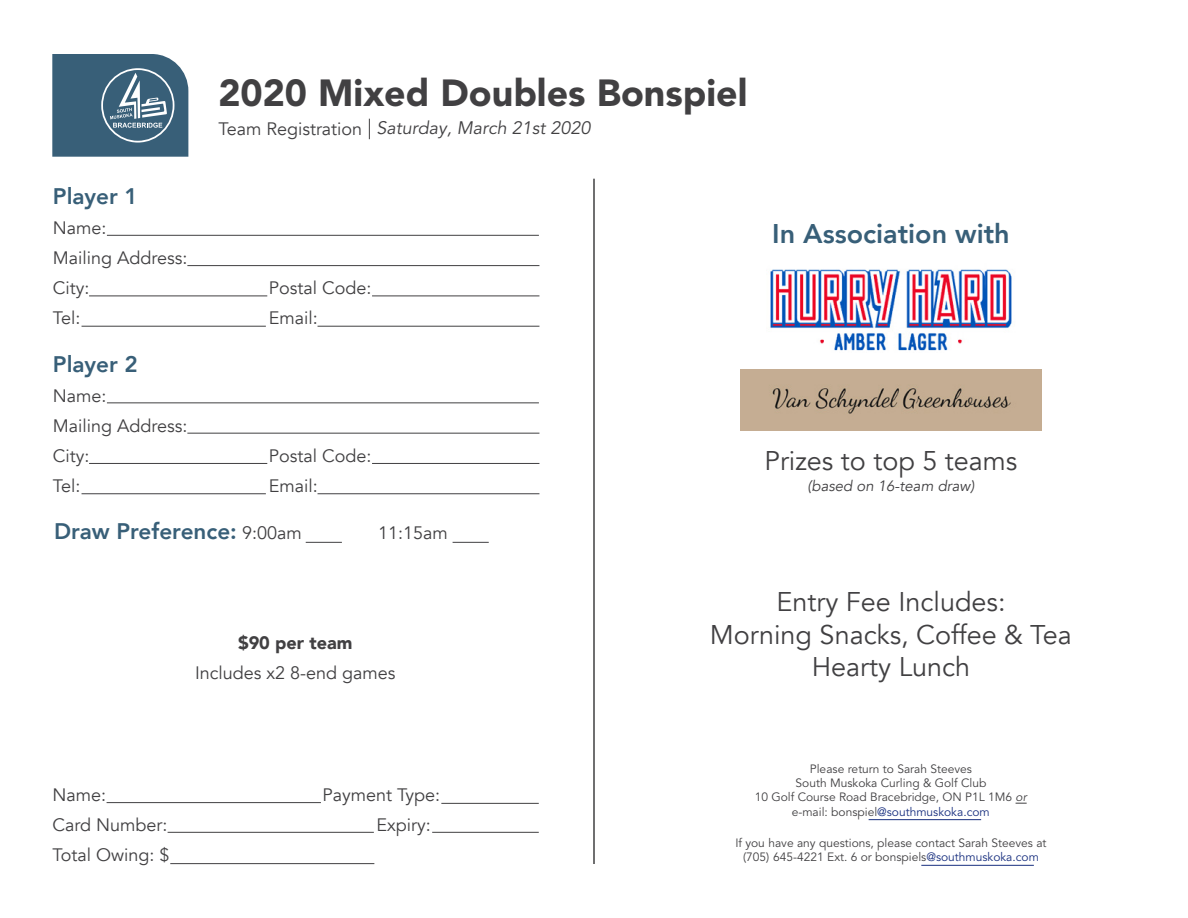
<style>
.page{position:relative;width:1188px;height:918px;background:#fff}
.page>*{position:absolute;margin:0;border:0;box-sizing:border-box;transform-origin:0 0}
.t1{font:900 37.5px "Avenir LT Pro";color:#414042}
.t2{font:27px/32.4px "Avenir";color:#414042;text-align:center}
.t3{font:800 27px "Avenir";color:#385f78}
.t4{font:800 22.5px "Avenir";color:#385f78}
.t5{font:18px/30px "Avenir";color:#414042}
.t6{font:italic 18px "Avenir LT Pro";color:#414042}
.t7{font:900 18px "Avenir";color:#414042}
.t8{font:italic 15px "Avenir";color:#414042}
.t9{font:12px/14.4px "Avenir LT Pro";color:#414042;text-align:center}
.s1{font-family:"Avenir";font-style:normal}
.s2{font-weight:400;font-size:18px;color:#414042}
.s3{font-style:italic}
.s4{color:#182f7f}
</style>
<div class="page">
<svg style="left:52px;top:54px;width:136px;height:103px;background:#4d6f86"></svg>
<hr style="left:107px;top:235px;width:432px;height:1px;background:#414042">
<hr style="left:107px;top:402px;width:432px;height:1px;background:#414042">
<hr style="left:187px;top:265px;width:352px;height:1px;background:#414042">
<hr style="left:187px;top:433px;width:352px;height:1px;background:#414042">
<hr style="left:372px;top:296px;width:167px;height:1px;background:#414042">
<hr style="left:372px;top:463px;width:167px;height:1px;background:#414042">
<hr style="left:89px;top:296px;width:178px;height:1px;background:#414042">
<hr style="left:89px;top:463px;width:178px;height:1px;background:#414042">
<hr style="left:82px;top:326px;width:184px;height:1px;background:#414042">
<hr style="left:82px;top:493px;width:184px;height:1px;background:#414042">
<hr style="left:318px;top:326px;width:221px;height:1px;background:#414042">
<hr style="left:318px;top:493px;width:221px;height:1px;background:#414042">
<hr style="left:453px;top:542px;width:36px;height:1px;background:#414042">
<hr style="left:306px;top:542px;width:36px;height:1px;background:#414042">
<hr style="left:107px;top:802px;width:214px;height:1px;background:#414042">
<hr style="left:168px;top:832px;width:206px;height:1px;background:#414042">
<hr style="left:170px;top:863px;width:204px;height:1px;background:#414042">
<hr style="left:441px;top:803px;width:98px;height:1px;background:#414042">
<hr style="left:432px;top:832px;width:107px;height:1px;background:#414042">
<svg style="left:369px;top:119px;width:1px;height:20px"></svg>
<hr style="left:593px;top:179px;width:2px;height:685px;background:#414042">
<img style="left:740px;top:369px;width:302px;height:62px">
<img style="left:770px;top:269px;width:242px;height:82px">
<hr style="left:921px;top:865px;width:113px;height:1px;background:#182f7f">
<hr style="left:869px;top:819px;width:112px;height:1px;background:#182f7f">
<h1 class="t1" style="left:218px;top:70px;width:531px">2020 Mixed Doubles Bonspiel</h1>
<h3 class="t4" style="left:53px;top:179px;width:87px">Player 1</h3>
<h3 class="t5" style="left:53px;top:213px;width:136px">Name:<br>Mailing Address:<br>City:</h3>
<h3 class="t6" style="left:218px;top:117px;width:374px"><span class="s1">Team Registration</span> Saturday, March 21st 2020</h3>
<h3 class="t5" style="left:269px;top:273px;width:104px">Postal Code:</h3>
<h3 class="t5" style="left:53px;top:303px;width:29px">Tel:</h3>
<h3 class="t5" style="left:269px;top:303px;width:50px">Email:</h3>
<h3 class="t4" style="left:53px;top:346px;width:87px">Player 2</h3>
<h3 class="t5" style="left:53px;top:381px;width:136px">Name:<br>Mailing Address:<br>City:</h3>
<h3 class="t5" style="left:269px;top:441px;width:104px">Postal Code:</h3>
<h3 class="t5" style="left:53px;top:471px;width:29px">Tel:</h3>
<h3 class="t5" style="left:269px;top:471px;width:50px">Email:</h3>
<h3 class="t4" style="left:54px;top:514px;width:249px">Draw Preference: <span class="s2">9:00am</span></h3>
<h3 class="t5" style="left:378px;top:518px;width:71px">11:15am</h3>
<h3 class="t7" style="left:238px;top:627px;width:116px">$90 per team</h3>
<h3 class="t5" style="left:195px;top:658px;width:202px">Includes x2 8-end games</h3>
<h3 class="t5" style="left:53px;top:780px;width:55px">Name:</h3>
<h3 class="t5" style="left:323px;top:780px;width:119px">Payment Type:</h3>
<h3 class="t5" style="left:53px;top:810px;width:117px">Card Number:</h3>
<h3 class="t5" style="left:377px;top:810px;width:56px">Expiry:</h3>
<h3 class="t5" style="left:53px;top:840px;width:119px">Total Owing: $</h3>
<h2 class="t3" style="left:772px;top:213px;width:239px">In Association with</h2>
<h2 class="t2" style="left:765px;top:445px;width:254px">Prizes to top 5 teams</h2>
<p class="t8" style="left:808px;top:477px;width:168px">(based on 16-team draw)</p>
<h2 class="t2" style="left:710px;top:586px;width:364px">Entry Fee Includes:<br>Morning Snacks, Coffee &amp; Tea<br>Hearty Lunch</h2>
<p class="t9" style="left:755px;top:762px;width:273px">Please return to Sarah Steeves<br>South Muskoka Curling &amp; Golf Club<br>10 Golf Course Road Bracebridge, ON P1L 1M6 <span class="s3">or </span>e-mail: bonspiel<span class="s4">@southmuskoka.com</span></p>
<p class="t9" style="left:735px;top:836px;width:313px">If you have any questions, please contact Sarah Steeves at (705) 645-4221 Ext. 6 or bonspiels<span class="s4">@southmuskoka.com</span></p>
</div>
